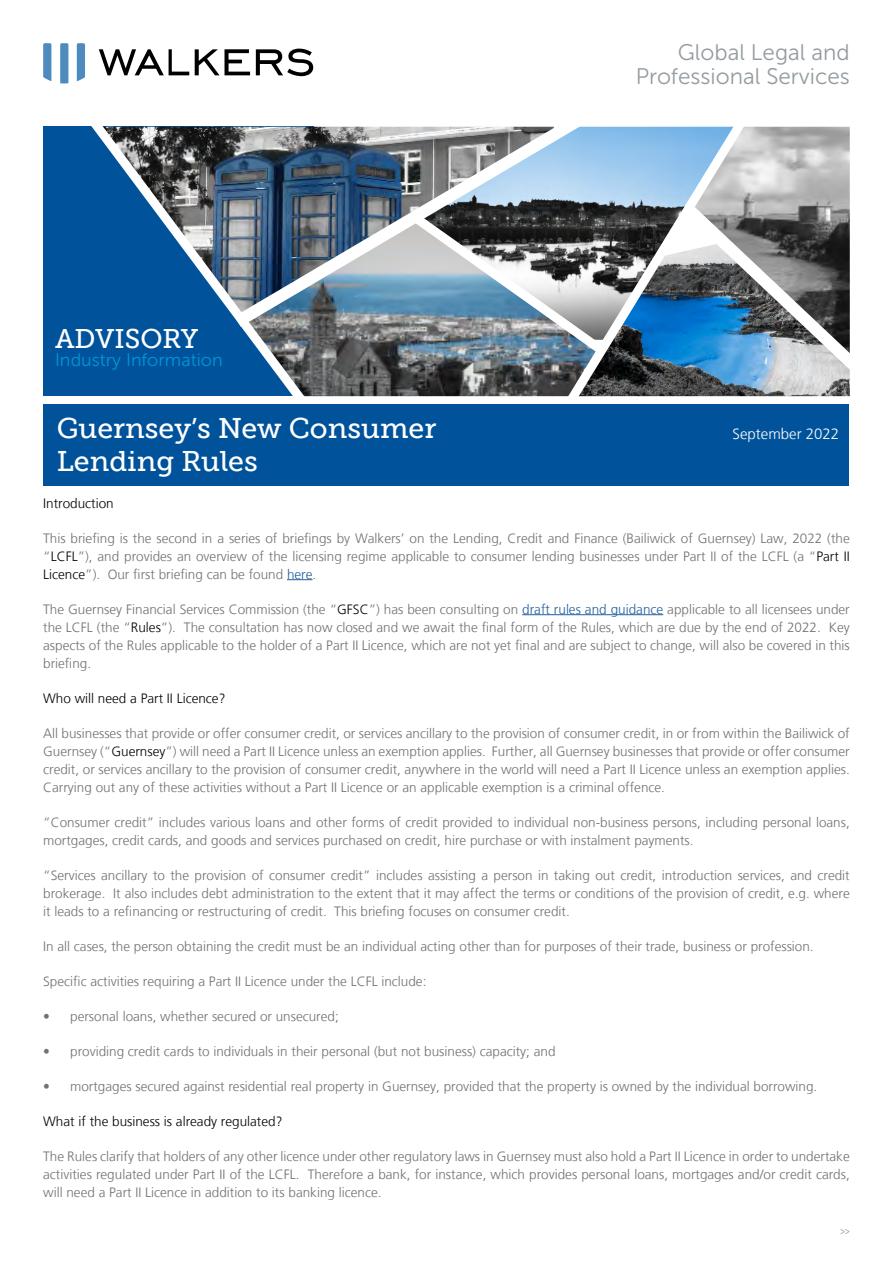
<style>
.page{position:relative;width:893px;height:1263px;background:#fff}
.page>*{position:absolute;margin:0;border:0;box-sizing:border-box;transform-origin:0 0}
.t1{font:28.5px/33px "Museo Slab 500";color:#fff}
.t2{font:27px "Museo Slab 500";color:#fff}
.t3{font:22.5px/24px "Museo Sans 300";color:#949ca1;text-align:right}
.t4{font:18px "Museo Sans 300";color:#0096d6}
.t5{font:300 15px "Frutiger LT";color:#fff}
.t6{font:300 13.5px/18px "Frutiger LT";color:#717073;text-align:justify}
.t7{font:300 13.5px "Frutiger LT";color:#000}
.t8{font:12px "Museo Sans 300";color:#949ca1;scale:.75 1}
.s1{color:#000}
.s2{color:#215e9e}
</style>
<div class="page">
<svg style="left:99px;top:49px;width:90px;height:26px"></svg>
<svg style="left:195px;top:49px;width:55px;height:26px"></svg>
<svg style="left:256px;top:49px;width:57px;height:27px"></svg>
<svg style="left:43px;top:43px;width:8px;height:38px"></svg>
<svg style="left:60px;top:43px;width:8px;height:40px"></svg>
<svg style="left:77px;top:43px;width:8px;height:38px"></svg>
<div style="left:43px;top:127px;width:270px;height:269px;background:#00539b"></div>
<img style="left:313px;top:338px;width:245px;height:58px">
<img style="left:753px;top:127px;width:97px;height:66px">
<svg style="left:76px;top:126px;width:237px;height:271px"></svg>
<img style="left:221px;top:126px;width:337px;height:212px">
<svg style="left:402px;top:205px;width:156px;height:158px;background:#82909a"></svg>
<svg style="left:558px;top:126px;width:195px;height:271px;background:#7f94a4"></svg>
<svg style="left:659px;top:193px;width:191px;height:195px;background:#738898"></svg>
<div style="left:43px;top:404px;width:806px;height:81px;background:#00539b"></div>
<svg style="left:287px;top:579px;width:26px;height:1px"></svg>
<hr style="left:522px;top:614px;width:141px;height:1px;background:#215e9e">
<h2 class="t2" style="left:55px;top:324px;width:145px">ADVISORY</h2>
<h3 class="t4" style="left:55px;top:350px;width:169px">Industry Information</h3>
<h3 class="t3" style="left:636px;top:41px;width:216px">Global Legal and<br>Professional Services</h3>
<h1 class="t1" style="left:57px;top:412px;width:381px">Guernsey’s New Consumer<br>Lending Rules</h1>
<p class="t7" style="left:43px;top:495px;width:72px">Introduction</p>
<p class="t6" style="left:43px;top:529px;width:808px">This briefing is the second in a series of briefings by Walkers’ on the Lending, Credit and Finance (Bailiwick of Guernsey) Law, 2022 (the “<span class="s1">LCFL</span>”), and provides an overview of the licensing regime applicable to consumer lending businesses under Part II of the LCFL (a “<span class="s1">Part II Licence</span>”). Our first briefing can be found <span class="s2">here</span>.</p>
<p class="t6" style="left:43px;top:600px;width:808px">The Guernsey Financial Services Commission (the “<span class="s1">GFSC</span>”) has been consulting on <span class="s2">draft rules and guidance</span> applicable to all licensees under the LCFL (the “<span class="s1">Rules</span>”). The consultation has now closed and we await the final form of the Rules, which are due by the end of 2022. Key aspects of the Rules applicable to the holder of a Part II Licence, which are not yet final and are subject to change, will also be covered in this briefing.</p>
<p class="t7" style="left:43px;top:690px;width:184px">Who will need a Part II Licence?</p>
<p class="t6" style="left:43px;top:724px;width:808px">All businesses that provide or offer consumer credit, or services ancillary to the provision of consumer credit, in or from within the Bailiwick of Guernsey (“<span class="s1">Guernsey</span>”) will need a Part II Licence unless an exemption applies. Further, all Guernsey businesses that provide or offer consumer credit, or services ancillary to the provision of consumer credit, anywhere in the world will need a Part II Licence unless an exemption applies.<br>Carrying out any of these activities without a Part II Licence or an applicable exemption is a criminal offence.</p>
<p class="t6" style="left:43px;top:813px;width:808px">“Consumer credit” includes various loans and other forms of credit provided to individual non-business persons, including personal loans, mortgages, credit cards, and goods and services purchased on credit, hire purchase or with instalment payments.</p>
<p class="t6" style="left:43px;top:866px;width:808px">“Services ancillary to the provision of consumer credit” includes assisting a person in taking out credit, introduction services, and credit brokerage. It also includes debt administration to the extent that it may affect the terms or conditions of the provision of credit, e.g. where it leads to a refinancing or restructuring of credit. This briefing focuses on consumer credit.</p>
<p class="t6" style="left:43px;top:937px;width:772px">In all cases, the person obtaining the credit must be an individual acting other than for purposes of their trade, business or profession.</p>
<p class="t6" style="left:43px;top:972px;width:385px">Specific activities requiring a Part II Licence under the LCFL include:</p>
<p class="t6" style="left:43px;top:1007px;width:297px">• personal loans, whether secured or unsecured;</p>
<p class="t6" style="left:43px;top:1042px;width:514px">• providing credit cards to individuals in their personal (but not business) capacity; and</p>
<p class="t6" style="left:43px;top:1077px;width:776px">• mortgages secured against residential real property in Guernsey, provided that the property is owned by the individual borrowing.</p>
<p class="t7" style="left:43px;top:1113px;width:241px">What if the business is already regulated?</p>
<p class="t6" style="left:43px;top:1147px;width:808px">The Rules clarify that holders of any other licence under other regulatory laws in Guernsey must also hold a Part II Licence in order to undertake activities regulated under Part II of the LCFL. Therefore a bank, for instance, which provides personal loans, mortgages and/or credit cards, will need a Part II Licence in addition to its banking licence.</p>
<p class="t5" style="left:733px;top:425px;width:108px">September 2022</p>
<p class="t8" style="left:840px;top:1224px;width:15px">&gt;&gt;</p>
</div>
